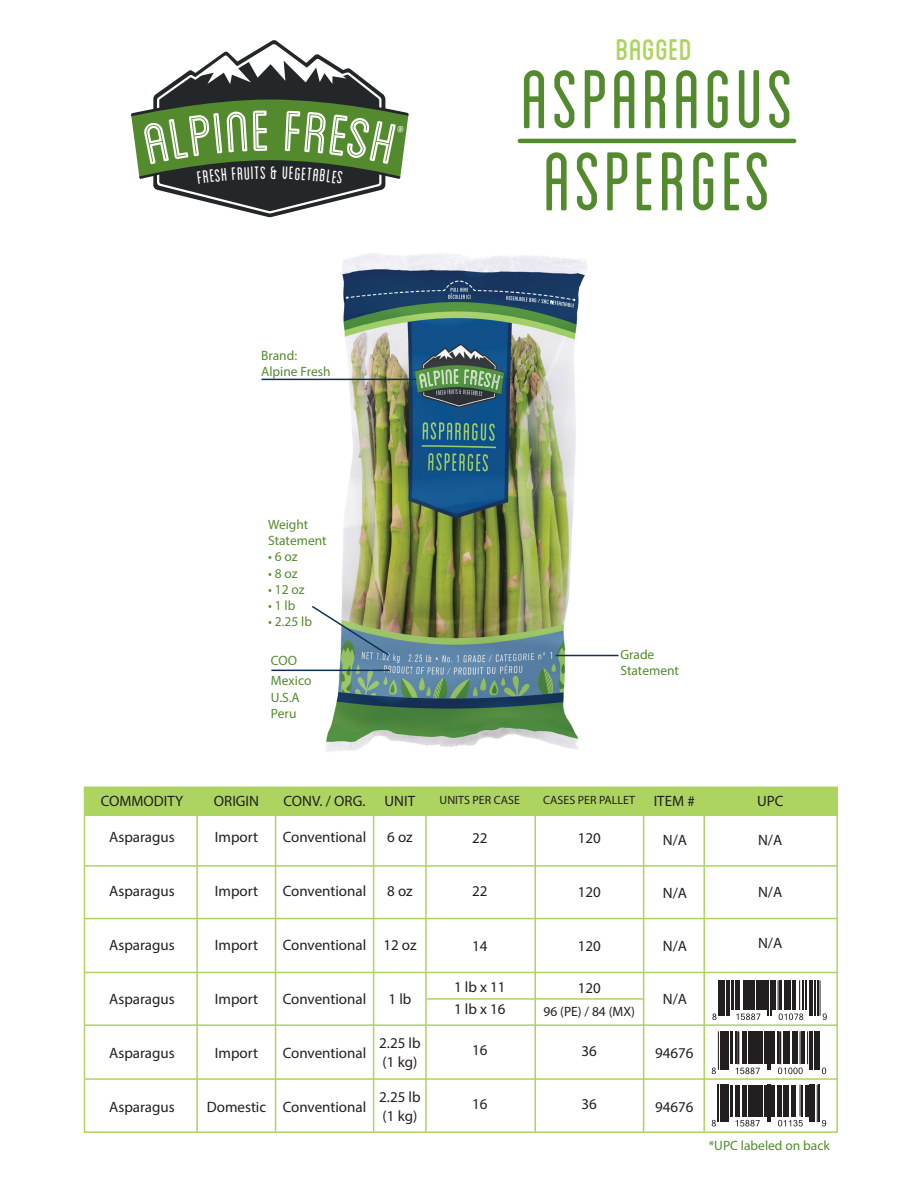
<style>
.page{position:relative;width:918px;height:1188px;background:#fff}
.page>*{position:absolute;margin:0;border:0;box-sizing:border-box;transform-origin:0 0}
.t1{font:condensed 87.3px/82.2px "Blanch";letter-spacing:.045em;color:#548a2e}
.t2{font:42px "Blanch Caps";color:#add461}
.t3{font:condensed 18.75px "Blanch";color:#fff}
.t4{font:15px/19.5px "Myriad Pro";color:#231f20}
.t5{font:13.5px/16.2px "Myriad Pro";color:#548a2e}
.t6{font:13.5px "Myriad Pro";color:#231f20}
.t7{font:12px "Myriad Pro";color:#231f20}
</style>
<div class="page">
<img style="left:303px;top:253px;width:306px;height:499px">
<hr style="left:262px;top:379px;width:154px;height:1px;background:#0e3154">
<hr style="left:556px;top:655px;width:63px;height:1px;background:#0e3154">
<hr style="left:271px;top:670px;width:119px;height:1px;background:#0e3154">
<svg style="left:310px;top:604px;width:81px;height:53px"></svg>
<hr style="left:520px;top:139px;width:274px;height:4px;background:#548a2e">
<hr style="left:810px;top:980px;width:3px;height:36px;background:#231f20">
<hr style="left:726px;top:980px;width:3px;height:36px;background:#231f20">
<hr style="left:749px;top:980px;width:3px;height:30px;background:#231f20">
<hr style="left:756px;top:980px;width:3px;height:30px;background:#231f20">
<hr style="left:760px;top:980px;width:4px;height:30px;background:#231f20">
<hr style="left:772px;top:980px;width:3px;height:30px;background:#231f20">
<hr style="left:723px;top:980px;width:2px;height:36px;background:#231f20">
<hr style="left:731px;top:980px;width:3px;height:30px;background:#231f20">
<hr style="left:738px;top:980px;width:2px;height:30px;background:#231f20">
<hr style="left:745px;top:980px;width:2px;height:30px;background:#231f20">
<hr style="left:753px;top:980px;width:2px;height:30px;background:#231f20">
<hr style="left:765px;top:980px;width:2px;height:30px;background:#231f20">
<hr style="left:770px;top:980px;width:1px;height:36px;background:#231f20">
<hr style="left:814px;top:980px;width:1px;height:36px;background:#231f20">
<hr style="left:768px;top:980px;width:1px;height:36px;background:#231f20">
<hr style="left:817px;top:980px;width:1px;height:36px;background:#231f20">
<hr style="left:721px;top:980px;width:1px;height:36px;background:#231f20">
<hr style="left:719px;top:980px;width:1px;height:36px;background:#231f20">
<hr style="left:806px;top:980px;width:1px;height:30px;background:#231f20">
<hr style="left:736px;top:980px;width:1px;height:30px;background:#231f20">
<hr style="left:743px;top:980px;width:1px;height:30px;background:#231f20">
<svg style="left:712px;top:1013px;width:5px;height:7px"></svg>
<svg style="left:820px;top:980px;width:7px;height:40px"></svg>
<svg style="left:736px;top:1013px;width:24px;height:7px"></svg>
<svg style="left:778px;top:980px;width:25px;height:40px"></svg>
<hr style="left:809px;top:1031px;width:3px;height:39px;background:#231f20">
<hr style="left:725px;top:1031px;width:4px;height:39px;background:#231f20">
<hr style="left:760px;top:1031px;width:3px;height:33px;background:#231f20">
<hr style="left:772px;top:1031px;width:3px;height:33px;background:#231f20">
<hr style="left:722px;top:1031px;width:2px;height:39px;background:#231f20">
<hr style="left:731px;top:1031px;width:2px;height:33px;background:#231f20">
<hr style="left:764px;top:1031px;width:2px;height:33px;background:#231f20">
<hr style="left:720px;top:1031px;width:1px;height:39px;background:#231f20">
<hr style="left:769px;top:1031px;width:2px;height:39px;background:#231f20">
<hr style="left:767px;top:1031px;width:1px;height:39px;background:#231f20">
<hr style="left:815px;top:1031px;width:1px;height:39px;background:#231f20">
<hr style="left:819px;top:1031px;width:1px;height:39px;background:#231f20">
<hr style="left:817px;top:1031px;width:1px;height:39px;background:#231f20">
<hr style="left:735px;top:1031px;width:1px;height:33px;background:#231f20">
<hr style="left:777px;top:1031px;width:1px;height:33px;background:#231f20">
<svg style="left:711px;top:1031px;width:8px;height:43px"></svg>
<svg style="left:822px;top:1067px;width:4px;height:7px"></svg>
<svg style="left:736px;top:1031px;width:24px;height:43px"></svg>
<svg style="left:778px;top:1031px;width:30px;height:43px"></svg>
<hr style="left:809px;top:1085px;width:3px;height:37px;background:#231f20">
<hr style="left:725px;top:1085px;width:4px;height:37px;background:#231f20">
<hr style="left:805px;top:1085px;width:3px;height:31px;background:#231f20">
<hr style="left:748px;top:1085px;width:3px;height:32px;background:#231f20">
<hr style="left:756px;top:1085px;width:3px;height:31px;background:#231f20">
<hr style="left:760px;top:1085px;width:3px;height:32px;background:#231f20">
<hr style="left:772px;top:1085px;width:3px;height:32px;background:#231f20">
<hr style="left:722px;top:1085px;width:2px;height:37px;background:#231f20">
<hr style="left:731px;top:1085px;width:2px;height:32px;background:#231f20">
<hr style="left:737px;top:1085px;width:2px;height:32px;background:#231f20">
<hr style="left:745px;top:1085px;width:2px;height:31px;background:#231f20">
<hr style="left:752px;top:1085px;width:2px;height:32px;background:#231f20">
<hr style="left:764px;top:1085px;width:2px;height:31px;background:#231f20">
<hr style="left:814px;top:1085px;width:1px;height:37px;background:#231f20">
<hr style="left:769px;top:1085px;width:1px;height:37px;background:#231f20">
<hr style="left:767px;top:1085px;width:1px;height:37px;background:#231f20">
<hr style="left:720px;top:1085px;width:1px;height:37px;background:#231f20">
<hr style="left:718px;top:1085px;width:1px;height:37px;background:#231f20">
<hr style="left:735px;top:1085px;width:1px;height:32px;background:#231f20">
<hr style="left:777px;top:1085px;width:1px;height:32px;background:#231f20">
<hr style="left:743px;top:1085px;width:1px;height:32px;background:#231f20">
<svg style="left:711px;top:1120px;width:5px;height:7px"></svg>
<svg style="left:817px;top:1085px;width:9px;height:42px"></svg>
<svg style="left:736px;top:1120px;width:24px;height:7px"></svg>
<svg style="left:778px;top:1085px;width:25px;height:42px"></svg>
<div style="left:85px;top:788px;width:753px;height:28px;background:#add461"></div>
<div style="left:84px;top:787px;width:754px;height:346px;border:2px solid #add461"></div>
<hr style="left:85px;top:813px;width:752px;height:2px;background:#add461">
<hr style="left:85px;top:865px;width:752px;height:2px;background:#add461">
<hr style="left:85px;top:918px;width:752px;height:1px;background:#add461">
<hr style="left:85px;top:972px;width:752px;height:1px;background:#add461">
<hr style="left:85px;top:1024px;width:752px;height:2px;background:#add461">
<hr style="left:85px;top:1078px;width:752px;height:2px;background:#add461">
<hr style="left:534px;top:790px;width:2px;height:341px;background:#add461">
<hr style="left:196px;top:790px;width:2px;height:341px;background:#add461">
<hr style="left:275px;top:790px;width:1px;height:341px;background:#add461">
<hr style="left:373px;top:790px;width:1px;height:341px;background:#add461">
<hr style="left:425px;top:790px;width:2px;height:341px;background:#add461">
<hr style="left:643px;top:790px;width:1px;height:341px;background:#add461">
<hr style="left:703px;top:790px;width:2px;height:341px;background:#add461">
<hr style="left:427px;top:998px;width:216px;height:2px;background:#add461">
<svg style="left:131px;top:40px;width:278px;height:177px"></svg>
<p class="t3" style="left:271px;top:163px;width:9px">&amp;</p>
<p class="t5" style="left:261px;top:347px;width:71px">Brand:<br>Alpine Fresh</p>
<h2 class="t2" style="left:616px;top:31px;width:78px">BAGGED</h2>
<h1 class="t1" style="left:521px;top:55px;width:273px">ASPARAGUS<br>ASPERGES</h1>
<p class="t5" style="left:268px;top:516px;width:60px">Weight<br>Statement</p>
<p class="t5" style="left:268px;top:549px;width:31px">• 6 oz</p>
<p class="t5" style="left:268px;top:565px;width:31px">• 8 oz</p>
<p class="t5" style="left:268px;top:581px;width:38px">• 12 oz</p>
<p class="t5" style="left:268px;top:597px;width:29px">• 1 lb</p>
<p class="t5" style="left:268px;top:613px;width:45px">• 2.25 lb</p>
<p class="t5" style="left:271px;top:650px;width:42px;line-height:20.2px">COO<br>Mexico</p>
<p class="t5" style="left:271px;top:689px;width:30px">U.S.A<br>Peru</p>
<p class="t5" style="left:620px;top:646px;width:60px">Grade<br>Statement</p>
<p class="t4" style="left:101px;top:791px;width:84px">COMMODITY</p>
<p class="t4" style="left:109px;top:827px;width:67px">Asparagus</p>
<p class="t4" style="left:214px;top:791px;width:47px">ORIGIN</p>
<p class="t4" style="left:215px;top:827px;width:45px">Import</p>
<p class="t4" style="left:284px;top:791px;width:83px">CONV. / ORG.</p>
<p class="t4" style="left:283px;top:827px;width:85px">Conventional</p>
<p class="t4" style="left:385px;top:791px;width:32px">UNIT</p>
<p class="t4" style="left:387px;top:827px;width:27px">6 oz</p>
<p class="t7" style="left:440px;top:793px;width:82px">UNITS PER CASE</p>
<p class="t4" style="left:472px;top:828px;width:17px">22</p>
<p class="t7" style="left:543px;top:793px;width:94px">CASES PER PALLET</p>
<p class="t4" style="left:578px;top:828px;width:25px">120</p>
<p class="t4" style="left:654px;top:791px;width:43px">ITEM #</p>
<p class="t4" style="left:757px;top:791px;width:28px">UPC</p>
<p class="t4" style="left:663px;top:830px;width:26px">N/A</p>
<p class="t4" style="left:758px;top:830px;width:26px">N/A</p>
<p class="t4" style="left:109px;top:881px;width:67px">Asparagus</p>
<p class="t4" style="left:215px;top:881px;width:45px">Import</p>
<p class="t4" style="left:283px;top:881px;width:85px">Conventional</p>
<p class="t4" style="left:387px;top:881px;width:27px">8 oz</p>
<p class="t4" style="left:472px;top:881px;width:17px">22</p>
<p class="t4" style="left:578px;top:882px;width:25px">120</p>
<p class="t4" style="left:663px;top:883px;width:26px">N/A</p>
<p class="t4" style="left:758px;top:882px;width:26px">N/A</p>
<p class="t4" style="left:109px;top:935px;width:67px">Asparagus</p>
<p class="t4" style="left:215px;top:935px;width:45px">Import</p>
<p class="t4" style="left:283px;top:935px;width:85px">Conventional</p>
<p class="t4" style="left:383px;top:935px;width:35px">12 oz</p>
<p class="t4" style="left:109px;top:989px;width:67px">Asparagus</p>
<p class="t4" style="left:109px;top:1043px;width:67px">Asparagus</p>
<p class="t4" style="left:109px;top:1097px;width:67px">Asparagus</p>
<p class="t4" style="left:215px;top:989px;width:45px">Import</p>
<p class="t4" style="left:215px;top:1043px;width:45px">Import</p>
<p class="t4" style="left:207px;top:1097px;width:61px">Domestic</p>
<p class="t4" style="left:283px;top:989px;width:85px">Conventional</p>
<p class="t4" style="left:283px;top:1043px;width:85px">Conventional</p>
<p class="t4" style="left:283px;top:1097px;width:85px">Conventional</p>
<p class="t4" style="left:388px;top:989px;width:24px">1 lb</p>
<p class="t4" style="left:379px;top:1033px;width:43px">2.25 lb (1 kg)</p>
<p class="t4" style="left:379px;top:1087px;width:43px">2.25 lb (1 kg)</p>
<p class="t4" style="left:472px;top:936px;width:17px">14</p>
<p class="t4" style="left:454px;top:975px;width:53px;line-height:22.5px">1 lb x 11<br>1 lb x 16</p>
<p class="t4" style="left:472px;top:1040px;width:17px">16</p>
<p class="t4" style="left:472px;top:1094px;width:17px">16</p>
<p class="t4" style="left:578px;top:936px;width:25px">120</p>
<p class="t4" style="left:578px;top:978px;width:25px">120</p>
<p class="t6" style="left:543px;top:1003px;width:93px">96 (PE) / 84 (MX)</p>
<p class="t4" style="left:582px;top:1041px;width:17px">36</p>
<p class="t4" style="left:582px;top:1094px;width:17px">36</p>
<p class="t4" style="left:663px;top:936px;width:26px">N/A</p>
<p class="t4" style="left:663px;top:989px;width:26px">N/A</p>
<p class="t4" style="left:655px;top:1043px;width:40px">94676</p>
<p class="t4" style="left:655px;top:1097px;width:40px">94676</p>
<p class="t4" style="left:758px;top:933px;width:26px">N/A</p>
<p class="t5" style="left:709px;top:1137px;width:123px">*UPC labeled on back</p>
</div>
